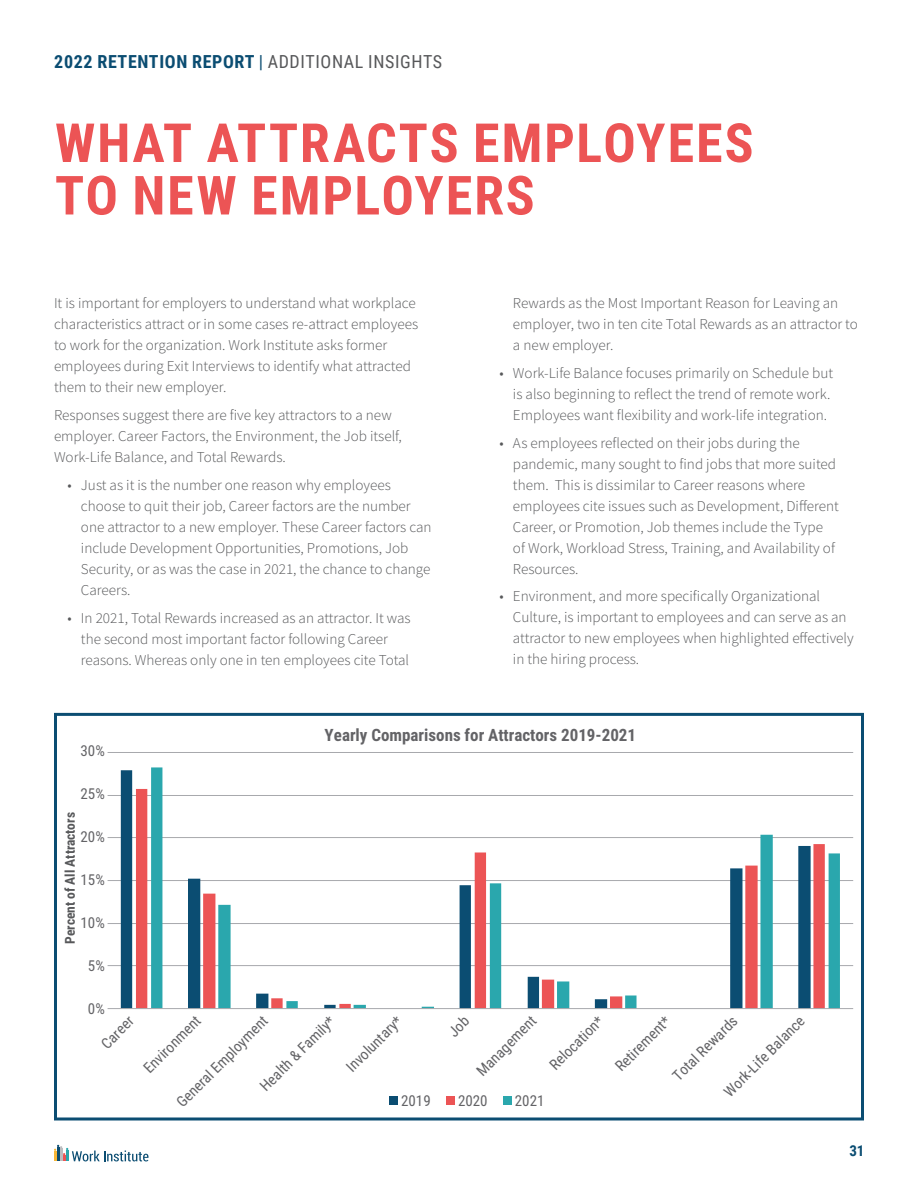
<style>
.page{position:relative;width:918px;height:1188px;background:#fff}
.page>*{position:absolute;margin:0;border:0;box-sizing:border-box;transform-origin:0 0}
.t1{font:700 54px/52.5px "Roboto Condensed";letter-spacing:.035em;color:#ec5455}
.t2{font:700 18px "Roboto Condensed";letter-spacing:.035em;color:#0b4d72}
.t3{font:700 16.95px "Roboto Condensed";color:#636366}
.t4{font:300 15px/21px "Source Sans Pro";color:#57585a}
.t5{font:15px "Roboto Condensed";color:#636366}
.t6{font:700 15px "Roboto Condensed";color:#0b4d72}
.t7{font:700 13.5px "Roboto Condensed";color:#57585a}
.s1{font-weight:400}
.s2{font-weight:400;color:#57585a}
</style>
<div class="page">
<svg style="left:54px;top:1145px;width:94px;height:16px"></svg>
<hr style="left:108px;top:965px;width:745px;height:1px;background:#a8a9ad">
<hr style="left:108px;top:923px;width:745px;height:1px;background:#a8a9ad">
<hr style="left:108px;top:880px;width:745px;height:1px;background:#a8a9ad">
<hr style="left:108px;top:837px;width:745px;height:1px;background:#a8a9ad">
<hr style="left:108px;top:795px;width:745px;height:1px;background:#a8a9ad">
<hr style="left:108px;top:752px;width:745px;height:1px;background:#a8a9ad">
<svg style="left:121px;top:770px;width:15px;height:238px;fill:#0b4d72"></svg>
<svg style="left:136px;top:789px;width:12px;height:219px;background:#ec5d5e"></svg>
<svg style="left:151px;top:767px;width:689px;height:241px"></svg>
<hr style="left:108px;top:1008px;width:745px;height:1px;background:#a8a9ad">
<div style="left:389px;top:1096px;width:8px;height:9px;background:#0b4d72"></div>
<div style="left:446px;top:1096px;width:8px;height:9px;background:#ec5455"></div>
<div style="left:503px;top:1096px;width:8px;height:9px;background:#2aa7ad"></div>
<div style="left:54px;top:713px;width:810px;height:407px;border:3px solid #0b4d72"></div>
<p class="t2" style="left:54px;top:48px;width:389px">2022 RETENTION REPORT <span class="s1">|</span> <span class="s2">ADDITIONAL INSIGHTS</span></p>
<h1 class="t1" style="left:55px;top:115px;width:700px">WHAT ATTRACTS EMPLOYEES<br>TO NEW EMPLOYERS</h1>
<p class="t4" style="left:54px;top:293px;width:366px">It is important for employers to understand what workplace characteristics attract or in some cases re-attract employees to work for the organization. Work Institute asks former employees during Exit Interviews to identify what attracted them to their new employer.</p>
<p class="t4" style="left:54px;top:405px;width:349px">Responses suggest there are five key attractors to a new employer. Career Factors, the Environment, the Job itself,<br>Work-Life Balance, and Total Rewards.</p>
<p class="t4" style="left:81px;top:474px;width:352px;text-indent:-13px">• Just as it is the number one reason why employees choose to quit their job, Career factors are the number one attractor to a new employer. These Career factors can include Development Opportunities, Promotions, Job Security, or as was the case in 2021, the chance to change Careers.</p>
<p class="t4" style="left:81px;top:607px;width:331px;text-indent:-13px">• In 2021, Total Rewards increased as an attractor. It was the second most important factor following Career reasons. Whereas only one in ten employees cite Total</p>
<p class="t4" style="left:513px;top:293px;width:346px">Rewards as the Most Important Reason for Leaving an employer, two in ten cite Total Rewards as an attractor to a new employer.</p>
<p class="t4" style="left:513px;top:363px;width:322px;text-indent:-13px">• Work-Life Balance focuses primarily on Schedule but is also beginning to reflect the trend of remote work.<br>Employees want flexibility and work-life integration.</p>
<p class="t4" style="left:513px;top:432px;width:328px;text-indent:-13px">• As employees reflected on their jobs during the pandemic, many sought to find jobs that more suited them. This is dissimilar to Career reasons where employees cite issues such as Development, Different Career, or Promotion, Job themes include the Type<br>of Work, Workload Stress, Training, and Availability of Resources.</p>
<p class="t4" style="left:513px;top:586px;width:342px;text-indent:-13px">• Environment, and more specifically Organizational Culture, is important to employees and can serve as an attractor to new employees when highlighted effectively in the hiring process.</p>
<p class="t3" style="left:325px;top:723px;width:313px">Yearly Comparisons for Attractors 2019-2021</p>
<p class="t5" style="left:81px;top:740px;width:26px">30%</p>
<p class="t5" style="left:81px;top:783px;width:26px">25%</p>
<p class="t5" style="left:81px;top:826px;width:26px">20%</p>
<p class="t5" style="left:81px;top:869px;width:26px">15%</p>
<p class="t5" style="left:81px;top:912px;width:26px">10%</p>
<p class="t5" style="left:88px;top:955px;width:18px">5%</p>
<p class="t5" style="left:88px;top:998px;width:18px">0%</p>
<p class="t7" style="left:61px;top:944px;width:133px;rotate:-90deg">Percent of All Attractors</p>
<p class="t5" style="left:255px;top:1081px;width:100px;rotate:-45deg">Health &amp; Family*</p>
<p class="t5" style="left:341px;top:1062px;width:73px;rotate:-45deg">Involuntary*</p>
<p class="t5" style="left:472px;top:1066px;width:79px;rotate:-45deg">Management</p>
<p class="t5" style="left:544px;top:1060px;width:71px;rotate:-45deg">Relocation*</p>
<p class="t5" style="left:610px;top:1061px;width:72px;rotate:-45deg">Retirement*</p>
<p class="t5" style="left:668px;top:1071px;width:86px;rotate:-45deg">Total Rewards</p>
<p class="t5" style="left:96px;top:1038px;width:40px;rotate:-45deg">Career</p>
<p class="t5" style="left:139px;top:1063px;width:75px;rotate:-45deg">Environment</p>
<p class="t5" style="left:172px;top:1097px;width:124px;rotate:-45deg">General Employment</p>
<p class="t5" style="left:719px;top:1087px;width:108px;rotate:-45deg">Work-Life Balance</p>
<p class="t5" style="left:401px;top:1090px;width:31px">2019</p>
<p class="t5" style="left:458px;top:1090px;width:31px">2020</p>
<p class="t5" style="left:515px;top:1090px;width:31px">2021</p>
<p class="t6" style="left:849px;top:1141px;width:17px">31</p>
</div>
